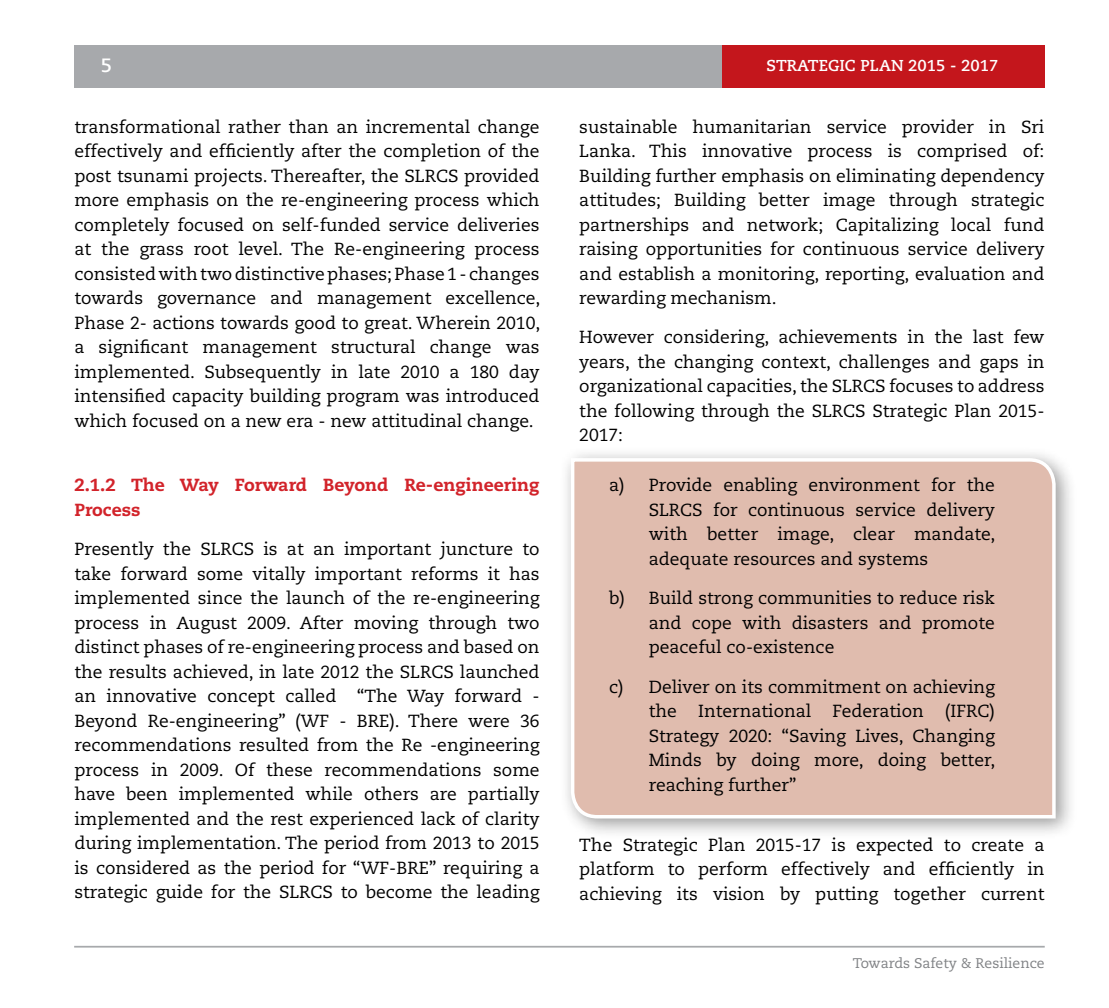
<style>
.page{position:relative;width:1109px;height:1008px;background:#fff}
.page>*{position:absolute;margin:0;border:0;box-sizing:border-box;transform-origin:0 0}
.t1{font:700 19.25px "Caecilia LT Std";color:#fff}
.t2{font:17.5px/24.5px "Caecilia LT Std";color:#000;text-align:justify}
.t3{font:800 17.5px/24.5px "Caecilia LT Std";color:#d2232a}
.t4{font:700 15.75px "Caecilia LT Std";color:#fff}
.t5{font:14px "Caecilia LT Std";color:#808285}
</style>
<div class="page">
<div style="left:74px;top:45px;width:970px;height:43px;background:#a7a9ac"></div>
<div style="left:722px;top:45px;width:322px;height:43px;background:#c4161c"></div>
<hr style="left:74px;top:946px;width:971px;height:2px;background:#a7a9ac">
<div style="left:559px;top:446px;width:518px;height:394px;background:#000;opacity:.4"></div>
<div style="left:569px;top:456px;width:488px;height:364px;background:#e0bcae"></div>
<p class="t1" style="left:101px;top:54px;width:13px">5</p>
<p class="t2" style="left:74px;top:115px;width:467px">transformational rather than an incremental change effectively and efficiently after the completion of the post tsunami projects. Thereafter, the SLRCS provided more emphasis on the re-engineering process which completely focused on self-funded service deliveries at the grass root level. The Re-engineering process consisted with two distinctive phases; Phase 1 - changes towards governance and management excellence, Phase 2- actions towards good to great. Wherein 2010, a significant management structural change was implemented. Subsequently in late 2010 a 180 day intensified capacity building program was introduced which focused on a new era - new attitudinal change.</p>
<p class="t3" style="left:74px;top:473px;width:467px">2.1.2 The Way Forward Beyond Re-engineering<br>Process</p>
<p class="t2" style="left:74px;top:537px;width:467px">Presently the SLRCS is at an important juncture to take forward some vitally important reforms it has implemented since the launch of the re-engineering process in August 2009. After moving through two distinct phases of re-engineering process and based on the results achieved, in late 2012 the SLRCS launched an innovative concept called “The Way forward - Beyond Re-engineering” (WF - BRE). There were 36 recommendations resulted from the Re -engineering process in 2009. Of these recommendations some have been implemented while others are partially implemented and the rest experienced lack of clarity during implementation. The period from 2013 to 2015 is considered as the period for “WF-BRE” requiring a strategic guide for the SLRCS to become the leading</p>
<p class="t4" style="left:766px;top:56px;width:234px">STRATEGIC PLAN 2015 - 2017</p>
<p class="t2" style="left:579px;top:115px;width:467px">sustainable humanitarian service provider in Sri Lanka. This innovative process is comprised of:<br>Building further emphasis on eliminating dependency attitudes; Building better image through strategic partnerships and network; Capitalizing local fund raising opportunities for continuous service delivery and establish a monitoring, reporting, evaluation and rewarding mechanism.</p>
<p class="t2" style="left:579px;top:325px;width:467px">However considering, achievements in the last few years, the changing context, challenges and gaps in organizational capacities, the SLRCS focuses to address the following through the SLRCS Strategic Plan 2015- 2017:</p>
<p class="t2" style="left:649px;top:473px;width:348px;text-indent:-40px">a) Provide enabling environment for the SLRCS for continuous service delivery with better image, clear mandate, adequate resources and systems</p>
<p class="t2" style="left:649px;top:586px;width:348px;text-indent:-40px">b) Build strong communities to reduce risk and cope with disasters and promote peaceful co-existence</p>
<p class="t2" style="left:649px;top:675px;width:348px;text-indent:-40px">c) Deliver on its commitment on achieving the International Federation (IFRC)<br>Strategy 2020: “Saving Lives, Changing Minds by doing more, doing better, reaching further”</p>
<p class="t2" style="left:579px;top:833px;width:467px">The Strategic Plan 2015-17 is expected to create a platform to perform effectively and efficiently in achieving its vision by putting together current</p>
<p class="t5" style="left:853px;top:955px;width:193px">Towards Safety &amp; Resilience</p>
</div>
